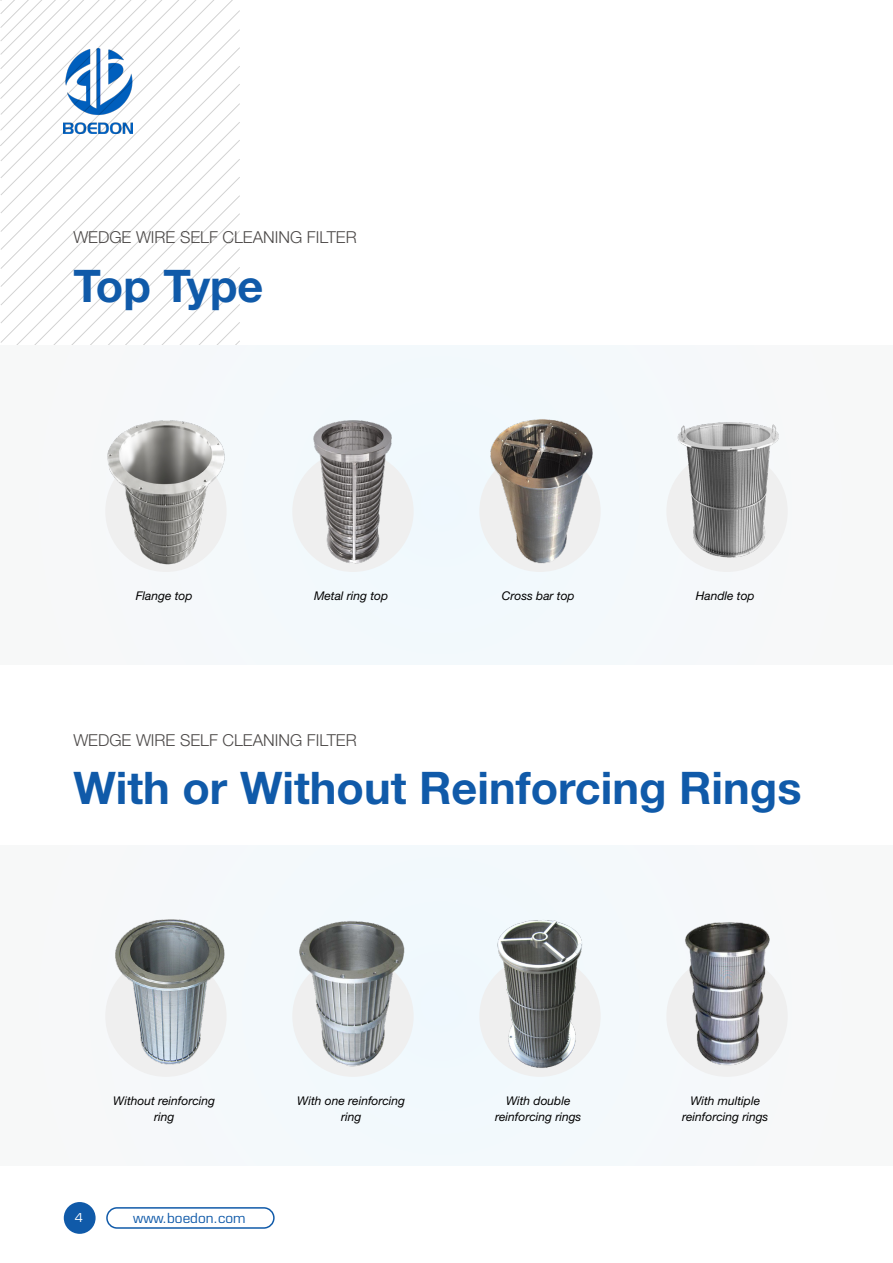
<style>
.page{position:relative;width:893px;height:1263px;background:#fff}
.page>*{position:absolute;margin:0;border:0;box-sizing:border-box;transform-origin:0 0}
.t1{font:700 45px "Helvetica Neue LT Pro";color:#105aa9}
.t2{font:300 16.5px "Helvetica Neue LT Pro";color:#4c4948}
.t3{font:13.5px "Eurostile";color:#105aa9}
.t4{font:italic 12px/16.5px "Helvetica Neue LT Pro";color:#000;text-align:center}
.t5{font:11.85px "Eurostile";color:#fff}
</style>
<div class="page">
<div style="left:64px;top:1202px;width:32px;height:32px;background:#105aa9;border-radius:50%"></div>
<div style="left:106px;top:1207px;width:169px;height:22px;border:2px solid #105aa9;border-radius:10px"></div>
<svg style="left:0;top:84px;width:240px;height:129px"></svg>
<svg style="left:0;top:213px;width:240px;height:132px"></svg>
<svg style="left:0;top:0;width:224px;height:179px"></svg>
<div style="left:0;top:345px;width:893px;height:319px;background:#f5f8fb"></div>
<div style="left:0;top:846px;width:893px;height:319px;background:#f5f8fb"></div>
<div style="left:105px;top:955px;width:122px;height:122px;background:#efefef;border-radius:50%"></div>
<div style="left:479px;top:451px;width:122px;height:121px;background:#efefef;border-radius:50%"></div>
<div style="left:479px;top:955px;width:122px;height:122px;background:#efefef;border-radius:50%"></div>
<div style="left:292px;top:451px;width:122px;height:121px;background:#efefef;border-radius:50%"></div>
<div style="left:666px;top:451px;width:122px;height:121px;background:#efefef;border-radius:50%"></div>
<div style="left:666px;top:955px;width:122px;height:122px;background:#efefef;border-radius:50%"></div>
<img style="left:106px;top:420px;width:120px;height:152px">
<img style="left:116px;top:919px;width:109px;height:146px">
<img style="left:490px;top:419px;width:103px;height:145px">
<img style="left:488px;top:920px;width:104px;height:148px">
<img style="left:313px;top:420px;width:79px;height:144px">
<img style="left:293px;top:921px;width:120px;height:155px">
<img style="left:677px;top:422px;width:102px;height:136px">
<img style="left:677px;top:922px;width:93px;height:143px">
<h2 class="t2" style="left:73px;top:227px;width:285px">WEDGE WIRE SELF CLEANING FILTER</h2>
<h1 class="t1" style="left:73px;top:257px;width:192px">Top Type</h1>
<p class="t4" style="left:136px;top:587px;width:58px">Flange top</p>
<p class="t4" style="left:314px;top:587px;width:76px">Metal ring top</p>
<h2 class="t2" style="left:73px;top:730px;width:285px">WEDGE WIRE SELF CLEANING FILTER</h2>
<p class="t4" style="left:502px;top:587px;width:74px">Cross bar top</p>
<p class="t4" style="left:696px;top:587px;width:60px">Handle top</p>
<h1 class="t1" style="left:73px;top:759px;width:730px">With or Without Reinforcing Rings</h1>
<p class="t4" style="left:113px;top:1092px;width:103px">Without reinforcing ring</p>
<p class="t5" style="left:75px;top:1211px;width:10px">4</p>
<p class="t3" style="left:133px;top:1210px;width:114px">www.boedon.com</p>
<p class="t4" style="left:297px;top:1092px;width:109px">With one reinforcing ring</p>
<p class="t4" style="left:495px;top:1092px;width:88px">With double reinforcing rings</p>
<p class="t4" style="left:682px;top:1092px;width:88px">With multiple reinforcing rings</p>
</div>
